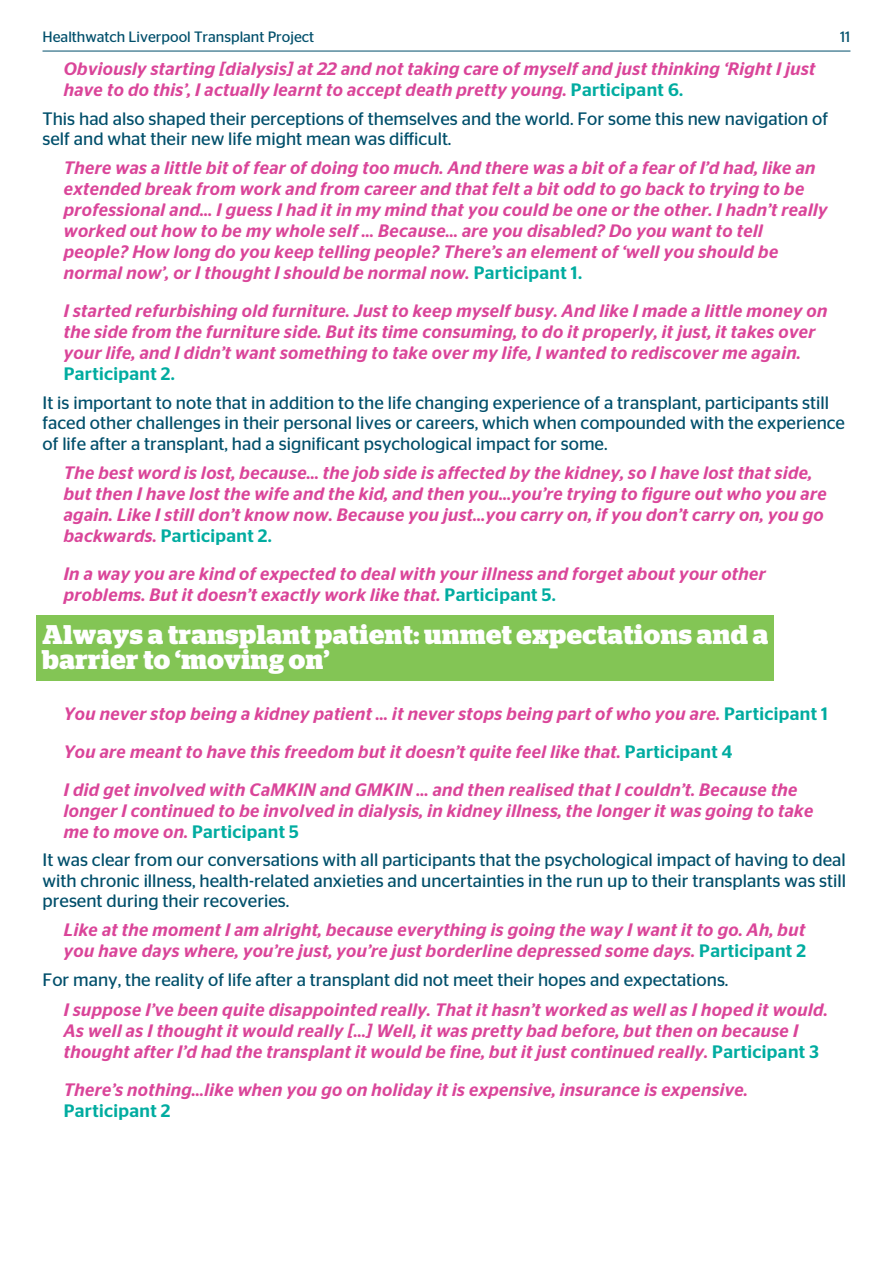
<style>
.page{position:relative;width:893px;height:1263px;background:#fff}
.page>*{position:absolute;margin:0;border:0;box-sizing:border-box;transform-origin:0 0}
.Heading_2_-_Page_hea{font:700 27px/25.5px "Stag";letter-spacing:.02em;color:#fff}
.Pull_out_text_or_cap{font:italic 500 18px/21px "Stag Sans";letter-spacing:.02em;color:#da4599}
.Normal_-_Body_Copy{font:18px/20.2px "Stag Sans";color:#004f6b}
.t1{font:15px "Stag Sans";color:#004f6b}
.s1{font-style:normal;color:#00aca0}
</style>
<div class="page">
<hr style="left:43px;top:51px;width:807px;height:1px;background:#004f6b">
<div style="left:36px;top:616px;width:738px;height:65px;background:#83c555"></div>
<p class="t1" style="left:43px;top:29px;width:273px">Healthwatch Liverpool Transplant Project</p>
<p class="t1" style="left:840px;top:29px;width:12px">11</p>
<p class="Pull_out_text_or_cap" style="left:64px;top:58px;width:753px">Obviously starting [dialysis] at 22 and not taking care of myself and just thinking ‘Right I just have to do this’, I actually learnt to accept death pretty young. <span class="s1">Participant 6.</span></p>
<p class="Normal_-_Body_Copy" style="left:43px;top:108px;width:787px">This had also shaped their perceptions of themselves and the world. For some this new navigation of self and what their new life might mean was difficult.</p>
<p class="Pull_out_text_or_cap" style="left:64px;top:157px;width:765px">There was a little bit of fear of doing too much. And there was a bit of a fear of I’d had, like an extended break from work and from career and that felt a bit odd to go back to trying to be professional and… I guess I had it in my mind that you could be one or the other. I hadn’t really worked out how to be my whole self … Because… are you disabled? Do you want to tell people? How long do you keep telling people? There’s an element of ‘well you should be normal now’, or I thought I should be normal now. <span class="s1">Participant 1.</span></p>
<p class="Pull_out_text_or_cap" style="left:64px;top:300px;width:765px">I started refurbishing old furniture. Just to keep myself busy. And like I made a little money on the side from the furniture side. But its time consuming, to do it properly, it just, it takes over your life, and I didn’t want something to take over my life, I wanted to rediscover me again.<br><span class="s1">Participant 2.</span></p>
<p class="Normal_-_Body_Copy" style="left:43px;top:392px;width:804px">It is important to note that in addition to the life changing experience of a transplant, participants still faced other challenges in their personal lives or careers, which when compounded with the experience of life after a transplant, had a significant psychological impact for some.</p>
<p class="Pull_out_text_or_cap" style="left:64px;top:462px;width:764px">The best word is lost, because… the job side is affected by the kidney, so I have lost that side, but then I have lost the wife and the kid, and then you…you’re trying to figure out who you are again. Like I still don’t know now. Because you just…you carry on, if you don’t carry on, you go backwards. <span class="s1">Participant 2.</span></p>
<p class="Pull_out_text_or_cap" style="left:64px;top:563px;width:703px">In a way you are kind of expected to deal with your illness and forget about your other problems. But it doesn’t exactly work like that. <span class="s1">Participant 5.</span></p>
<p class="Heading_2_-_Page_hea" style="left:43px;top:621px;width:727px">Always a transplant patient: unmet expectations and a barrier to ‘moving on’</p>
<p class="Pull_out_text_or_cap" style="left:64px;top:703px;width:766px">You never stop being a kidney patient … it never stops being part of who you are. <span class="s1">Participant 1</span></p>
<p class="Pull_out_text_or_cap" style="left:64px;top:741px;width:670px">You are meant to have this freedom but it doesn’t quite feel like that. <span class="s1">Participant 4</span></p>
<p class="Pull_out_text_or_cap" style="left:64px;top:779px;width:751px">I did get involved with CaMKIN and GMKIN … and then realised that I couldn’t. Because the longer I continued to be involved in dialysis, in kidney illness, the longer it was going to take me to move on. <span class="s1">Participant 5</span></p>
<p class="Normal_-_Body_Copy" style="left:43px;top:850px;width:805px;text-align:justify">It was clear from our conversations with all participants that the psychological impact of having to deal with chronic illness, health-related anxieties and uncertainties in the run up to their transplants was still present during their recoveries.</p>
<p class="Pull_out_text_or_cap" style="left:64px;top:919px;width:744px">Like at the moment I am alright, because everything is going the way I want it to go. Ah, but you have days where, you’re just, you’re just borderline depressed some days. <span class="s1">Participant 2</span></p>
<p class="Normal_-_Body_Copy" style="left:43px;top:970px;width:687px">For many, the reality of life after a transplant did not meet their hopes and expectations.</p>
<p class="Pull_out_text_or_cap" style="left:64px;top:999px;width:765px">I suppose I’ve been quite disappointed really. That it hasn’t worked as well as I hoped it would.<br>As well as I thought it would really […] Well, it was pretty bad before, but then on because I thought after I’d had the transplant it would be fine, but it just continued really. <span class="s1">Participant 3</span></p>
<p class="Pull_out_text_or_cap" style="left:64px;top:1079px;width:686px">There’s nothing…like when you go on holiday it is expensive, insurance is expensive.<br><span class="s1">Participant 2</span></p>
</div>
